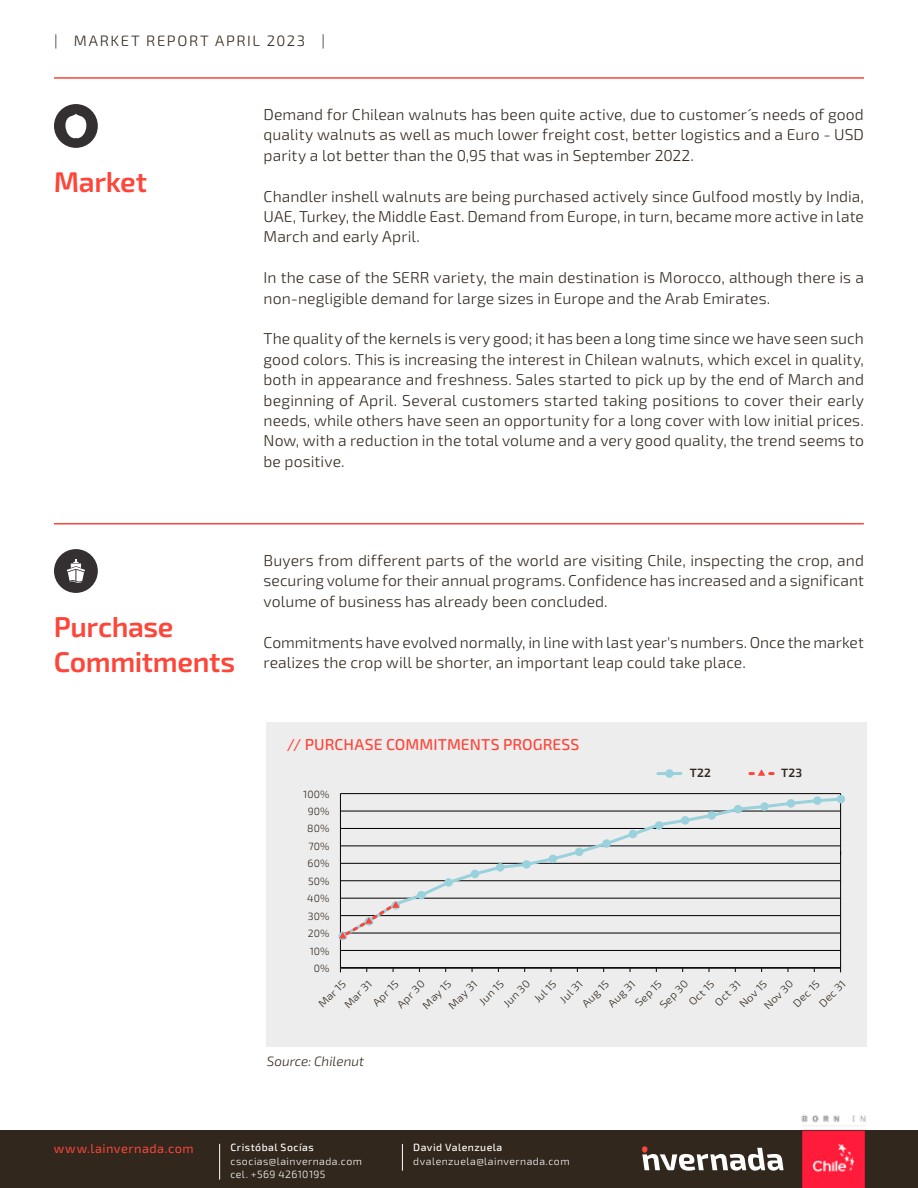
<style>
.page{position:relative;width:918px;height:1188px;background:#fff}
.page>*{position:absolute;margin:0;border:0;box-sizing:border-box;transform-origin:0 0}
.t1{font:600 28.5px/34.2px "Exo 2";letter-spacing:-.015em;color:#fd4539}
.t2{font:300 15.75px/20.4px "Exo 2";letter-spacing:.005em;color:#31271d;text-align:justify}
.t3{font:500 15.75px "Exo 2";letter-spacing:.005em;color:#fd4539}
.t4{font:300 15px "Exo 2";letter-spacing:.105em;color:#31271d}
.t5{font:italic 300 13.5px "Exo 2";letter-spacing:.005em;color:#31271d}
.t6{font:12.75px "Exo 2";letter-spacing:.035em;color:#fd4539}
.t7{font:600 12px "Exo 2";letter-spacing:.02em;color:#31271d}
.t8{font:300 10.5px "Exo 2";letter-spacing:.01em;color:#31271d;scale:1.1 1}
.t9{font:300 10.5px/13.5px "Exo 2";letter-spacing:.045em;color:#fff}
.t10{font:300 10.5px "Exo 2";letter-spacing:.01em;color:#31271d}
.t11{font:500 10.5px "Exo 2";letter-spacing:.045em;color:#fff}
</style>
<div class="page">
<div style="left:0;top:1131px;width:918px;height:57px;background:#31271d"></div>
<svg style="left:642px;top:1146px;width:142px;height:25px"></svg>
<hr style="left:219px;top:1144px;width:1px;height:36px;background:#fff">
<svg style="left:402px;top:1144px;width:1px;height:27px"></svg>
<img style="left:798px;top:1115px;width:71px;height:73px">
<div style="left:267px;top:722px;width:600px;height:324px;background:#ededed"></div>
<hr style="left:54px;top:77px;width:810px;height:2px;background:#fd4539">
<hr style="left:54px;top:523px;width:810px;height:1px;background:#fd4539">
<div style="left:54px;top:104px;width:44px;height:44px;background:#343032;border-radius:50%"></div>
<svg style="left:65px;top:114px;width:21px;height:24px"></svg>
<div style="left:54px;top:549px;width:44px;height:44px;background:#343032;border-radius:50%"></div>
<svg style="left:67px;top:559px;width:18px;height:24px"></svg>
<hr style="left:340px;top:793px;width:501px;height:1px;background:#000">
<hr style="left:340px;top:950px;width:501px;height:1px;background:#000">
<hr style="left:340px;top:794px;width:1px;height:174px;background:#000">
<hr style="left:840px;top:794px;width:1px;height:178px;background:#000">
<hr style="left:340px;top:967px;width:501px;height:2px;background:#000">
<hr style="left:658px;top:772px;width:23px;height:3px;background:#99d1dc">
<div style="left:665px;top:769px;width:9px;height:9px;background:#99d1dc;border-radius:50%"></div>
<svg style="left:339px;top:796px;width:505px;height:144px"></svg>
<svg style="left:339px;top:901px;width:61px;height:38px"></svg>
<svg style="left:750px;top:769px;width:23px;height:7px"></svg>
<p class="t4" style="left:54px;top:32px;width:273px">| MARKET REPORT APRIL 2023 |</p>
<p class="t1" style="left:54px;top:166px;width:95px">Market</p>
<p class="t2" style="left:264px;top:105px;width:602px">Demand for Chilean walnuts has been quite active, due to customer´s needs of good quality walnuts as well as much lower freight cost, better logistics and a Euro - USD parity a lot better than the 0,95 that was in September 2022.</p>
<p class="t2" style="left:264px;top:186px;width:602px">Chandler inshell walnuts are being purchased actively since Gulfood mostly by India, UAE, Turkey, the Middle East. Demand from Europe, in turn, became more active in late March and early April.</p>
<p class="t2" style="left:264px;top:268px;width:602px">In the case of the SERR variety, the main destination is Morocco, although there is a non-negligible demand for large sizes in Europe and the Arab Emirates.</p>
<p class="t2" style="left:264px;top:329px;width:602px">The quality of the kernels is very good; it has been a long time since we have seen such good colors. This is increasing the interest in Chilean walnuts, which excel in quality, both in appearance and freshness. Sales started to pick up by the end of March and beginning of April. Several customers started taking positions to cover their early needs, while others have seen an opportunity for a long cover with low initial prices.<br>Now, with a reduction in the total volume and a very good quality, the trend seems to be positive.</p>
<p class="t1" style="left:54px;top:611px;width:183px">Purchase<br>Commitments</p>
<p class="t2" style="left:264px;top:551px;width:602px">Buyers from different parts of the world are visiting Chile, inspecting the crop, and securing volume for their annual programs. Confidence has increased and a significant volume of business has already been concluded.</p>
<p class="t2" style="left:264px;top:632px;width:602px">Commitments have evolved normally, in line with last year's numbers. Once the market realizes the crop will be shorter, an important leap could take place.</p>
<p class="t3" style="left:287px;top:735px;width:294px">// PURCHASE COMMITMENTS PROGRESS</p>
<p class="t10" style="left:303px;top:788px;width:28px">100%</p>
<p class="t10" style="left:308px;top:805px;width:23px">90%</p>
<p class="t10" style="left:307px;top:823px;width:24px">80%</p>
<p class="t10" style="left:308px;top:840px;width:23px">70%</p>
<p class="t10" style="left:308px;top:858px;width:23px">60%</p>
<p class="t10" style="left:308px;top:875px;width:23px">50%</p>
<p class="t10" style="left:307px;top:892px;width:24px">40%</p>
<p class="t10" style="left:308px;top:910px;width:23px">30%</p>
<p class="t10" style="left:308px;top:927px;width:23px">20%</p>
<p class="t10" style="left:310px;top:945px;width:21px">10%</p>
<p class="t7" style="left:690px;top:766px;width:23px">T22</p>
<p class="t7" style="left:781px;top:766px;width:23px">T23</p>
<p class="t10" style="left:314px;top:962px;width:17px">0%</p>
<p class="t8" style="left:316px;top:1002px;width:32px;rotate:-45deg">Mar 15</p>
<p class="t8" style="left:370px;top:1000px;width:30px;rotate:-45deg">Apr 15</p>
<p class="t8" style="left:420px;top:1003px;width:34px;rotate:-45deg">May 15</p>
<p class="t8" style="left:476px;top:999px;width:29px;rotate:-45deg">Jun 15</p>
<p class="t8" style="left:531px;top:996px;width:26px;rotate:-45deg">Jul 15</p>
<p class="t8" style="left:557px;top:997px;width:26px;rotate:-45deg">Jul 31</p>
<p class="t8" style="left:605px;top:1001px;width:32px;rotate:-45deg">Aug 31</p>
<p class="t8" style="left:657px;top:1002px;width:33px;rotate:-45deg">Sep 30</p>
<p class="t8" style="left:712px;top:1000px;width:30px;rotate:-45deg">Oct 31</p>
<p class="t8" style="left:761px;top:1003px;width:35px;rotate:-45deg">Nov 30</p>
<p class="t8" style="left:790px;top:1001px;width:31px;rotate:-45deg">Dec 15</p>
<p class="t8" style="left:816px;top:1001px;width:32px;rotate:-45deg">Dec 31</p>
<p class="t8" style="left:342px;top:1002px;width:33px;rotate:-45deg">Mar 31</p>
<p class="t8" style="left:394px;top:1002px;width:33px;rotate:-45deg">Apr 30</p>
<p class="t8" style="left:446px;top:1003px;width:34px;rotate:-45deg">May 31</p>
<p class="t8" style="left:501px;top:1001px;width:31px;rotate:-45deg">Jun 30</p>
<p class="t8" style="left:580px;top:1001px;width:32px;rotate:-45deg">Aug 15</p>
<p class="t8" style="left:633px;top:1000px;width:31px;rotate:-45deg">Sep 15</p>
<p class="t8" style="left:686px;top:999px;width:30px;rotate:-45deg">Oct 15</p>
<p class="t8" style="left:737px;top:1001px;width:32px;rotate:-45deg">Nov 15</p>
<p class="t5" style="left:267px;top:1054px;width:99px">Source: Chilenut</p>
<p class="t6" style="left:54px;top:1141px;width:141px">www.lainvernada.com</p>
<p class="t11" style="left:230px;top:1141px;width:85px">Cristóbal Socías</p>
<p class="t9" style="left:230px;top:1155px;width:133px">csocias@lainvernada.com cel. +569 42610195</p>
<p class="t11" style="left:413px;top:1141px;width:91px">David Valenzuela</p>
<p class="t9" style="left:413px;top:1155px;width:158px">dvalenzuela@lainvernada.com</p>
</div>
